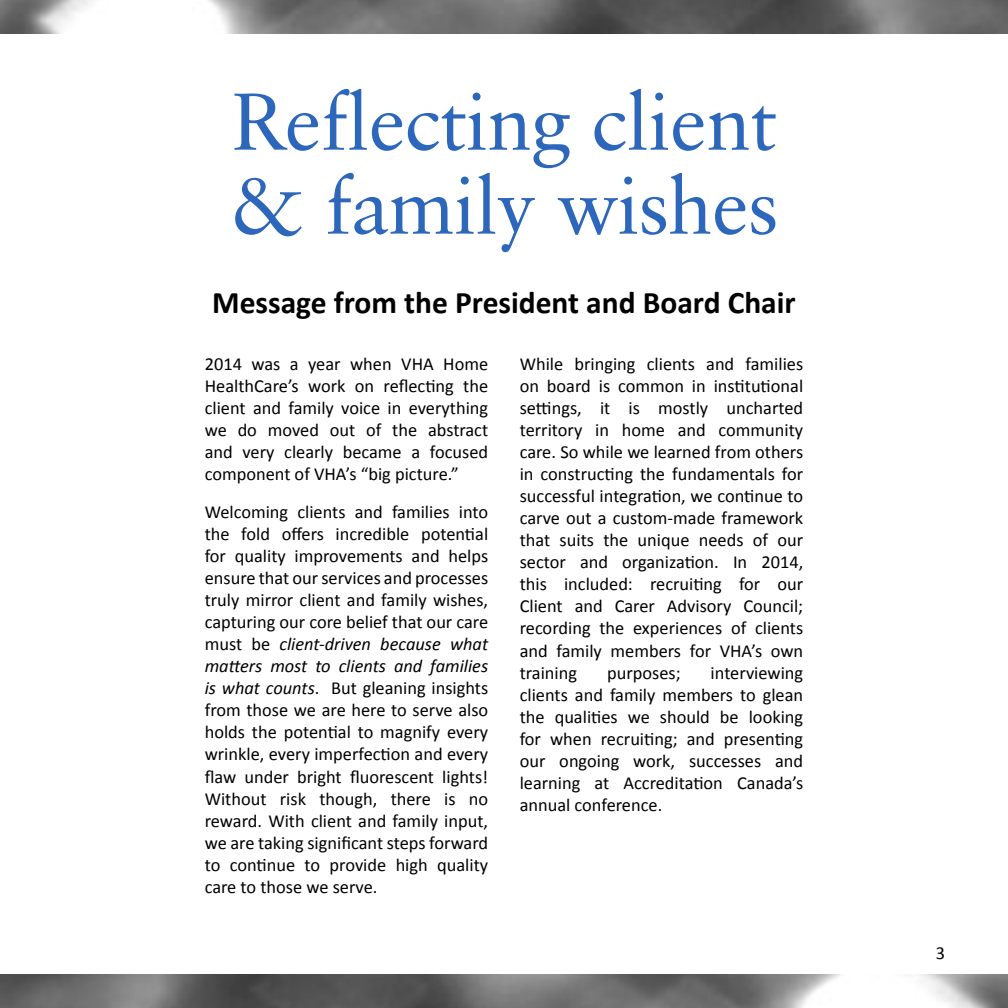
<style>
.page{position:relative;width:1008px;height:1008px;background:#fff}
.page>*{position:absolute;margin:0;border:0;box-sizing:border-box;transform-origin:0 0}
.t1{font:80.5px/84px "Classical Garamond BT";letter-spacing:-.01em;color:#2d67bb}
.t2{font:700 31.5px "Calibri";color:#000}
.t3{font:18.38px/22.1px "Calibri";color:#000;text-align:justify}
.s1{font-style:italic}
</style>
<div class="page">
<img style="left:0;top:0;width:1008px;height:33px">
<img style="left:0;top:975px;width:1008px;height:33px">
<h1 class="t1" style="left:230px;top:79px;width:550px">Reflecting client &amp; family wishes</h1>
<h2 class="t2" style="left:212px;top:283px;width:585px">Message from the President and Board Chair</h2>
<p class="t3" style="left:205px;top:352px;width:285px">2014 was a year when VHA Home HealthCare’s work on reflecting the client and family voice in everything we do moved out of the abstract and very clearly became a focused component of VHA’s “big picture.”</p>
<p class="t3" style="left:205px;top:500px;width:285px">Welcoming clients and families into the fold offers incredible potential for quality improvements and helps ensure that our services and processes truly mirror client and family wishes, capturing our core belief that our care must be <span class="s1">client-driven because what matters most to clients and families is what counts</span>. But gleaning insights from those we are here to serve also holds the potential to magnify every wrinkle, every imperfection and every flaw under bright fluorescent lights!<br>Without risk though, there is no reward. With client and family input, we are taking significant steps forward to continue to provide high quality care to those we serve.</p>
<p class="t3" style="left:520px;top:352px;width:285px">While bringing clients and families on board is common in institutional settings, it is mostly uncharted territory in home and community care. So while we learned from others in constructing the fundamentals for successful integration, we continue to carve out a custom-made framework that suits the unique needs of our sector and organization. In 2014, this included: recruiting for our Client and Carer Advisory Council; recording the experiences of clients and family members for VHA’s own training</p>
<p class="t3" style="left:520px;top:661px;width:285px;text-indent:191px">interviewing clients and family members to glean the qualities we should be looking for when recruiting; and presenting our ongoing work, successes and learning at Accreditation Canada’s annual conference.</p>
<p class="t3" style="left:607px;top:661px;width:75px">purposes;</p>
<p class="t3" style="left:936px;top:941px;width:11px">3</p>
</div>
